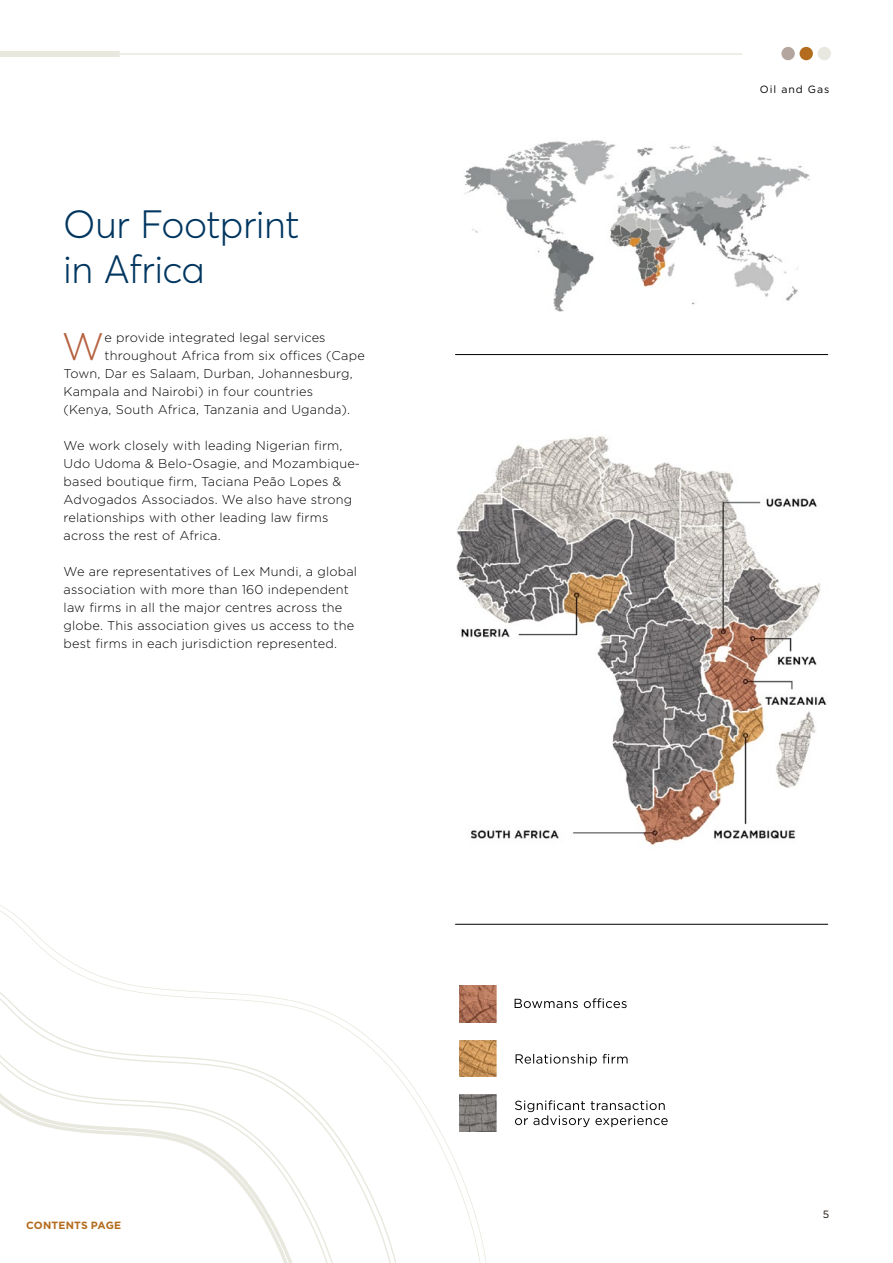
<style>
.page{position:relative;width:893px;height:1263px;background:#fff}
.page>*{position:absolute;margin:0;border:0;box-sizing:border-box;transform-origin:0 0}
.t1{font:300 39px/45px "Averta Std";letter-spacing:-.02em;color:#003660}
.t2{font:300 38.4px "Gotham";color:#b6613f}
.t3{font:300 12.75px/18px "Gotham";letter-spacing:.015em;color:#000}
.t4{font:700 10.5px "Gotham";letter-spacing:.01em;color:#b36c1d}
.t5{font:10.5px "Gotham";letter-spacing:.09em;color:#000}
.t6{font:10.5px "Gotham";color:#140b01}
</style>
<div class="page">
<svg style="left:0;top:905px;width:492px;height:358px"></svg>
<svg style="left:0;top:1022px;width:347px;height:241px"></svg>
<svg style="left:515px;top:998px;width:112px;height:10px"></svg>
<svg style="left:516px;top:1054px;width:112px;height:11px"></svg>
<svg style="left:515px;top:1100px;width:153px;height:27px"></svg>
<hr style="left:455px;top:924px;width:373px;height:1px;background:#000">
<hr style="left:455px;top:354px;width:373px;height:1px;background:#000">
<img style="left:456px;top:436px;width:371px;height:409px">
<img style="left:464px;top:140px;width:346px;height:172px">
<img style="left:459px;top:985px;width:37px;height:37px">
<img style="left:459px;top:1040px;width:37px;height:37px">
<img style="left:459px;top:1094px;width:37px;height:37px">
<div style="left:781px;top:47px;width:14px;height:13px;background:#b4a59f;border-radius:50%"></div>
<div style="left:799px;top:47px;width:14px;height:13px;background:#b36c1d;border-radius:50%"></div>
<div style="left:818px;top:47px;width:13px;height:13px;background:#e8e8e0;border-radius:50%"></div>
<hr style="left:0;top:53px;width:742px;height:2px;background:#e8e8df">
<div style="left:0;top:51px;width:120px;height:6px;background:#e8e8df"></div>
<h1 class="t1" style="left:63px;top:202px;width:238px">Our Footprint in Africa</h1>
<h2 class="t2" style="left:62px;top:326px;width:44px">W</h2>
<p class="t3" style="left:104px;top:328px;width:223px">e provide integrated legal services</p>
<p class="t3" style="left:104px;top:346px;width:262px">throughout Africa from six offices (Cape</p>
<p class="t3" style="left:64px;top:364px;width:291px">Town, Dar es Salaam, Durban, Johannesburg,</p>
<p class="t3" style="left:64px;top:382px;width:251px">Kampala and Nairobi) in four countries</p>
<p class="t3" style="left:64px;top:400px;width:288px">(Kenya, South Africa, Tanzania and Uganda).</p>
<p class="t3" style="left:64px;top:436px;width:298px">We work closely with leading Nigerian firm, Udo Udoma &amp; Belo-Osagie, and Mozambique&shy;based boutique firm, Taciana Peão Lopes &amp; Advogados Associados. We also have strong relationships with other leading law firms across the rest of Africa.</p>
<p class="t3" style="left:64px;top:562px;width:295px">We are representatives of Lex Mundi, a global association with more than 160 independent law firms in all the major centres across the globe. This association gives us access to the best firms in each jurisdiction represented.</p>
<p class="t4" style="left:26px;top:1219px;width:97px">CONTENTS PAGE</p>
<p class="t5" style="left:760px;top:83px;width:71px">Oil and Gas</p>
<p class="t6" style="left:823px;top:1208px;width:8px">5</p>
</div>
